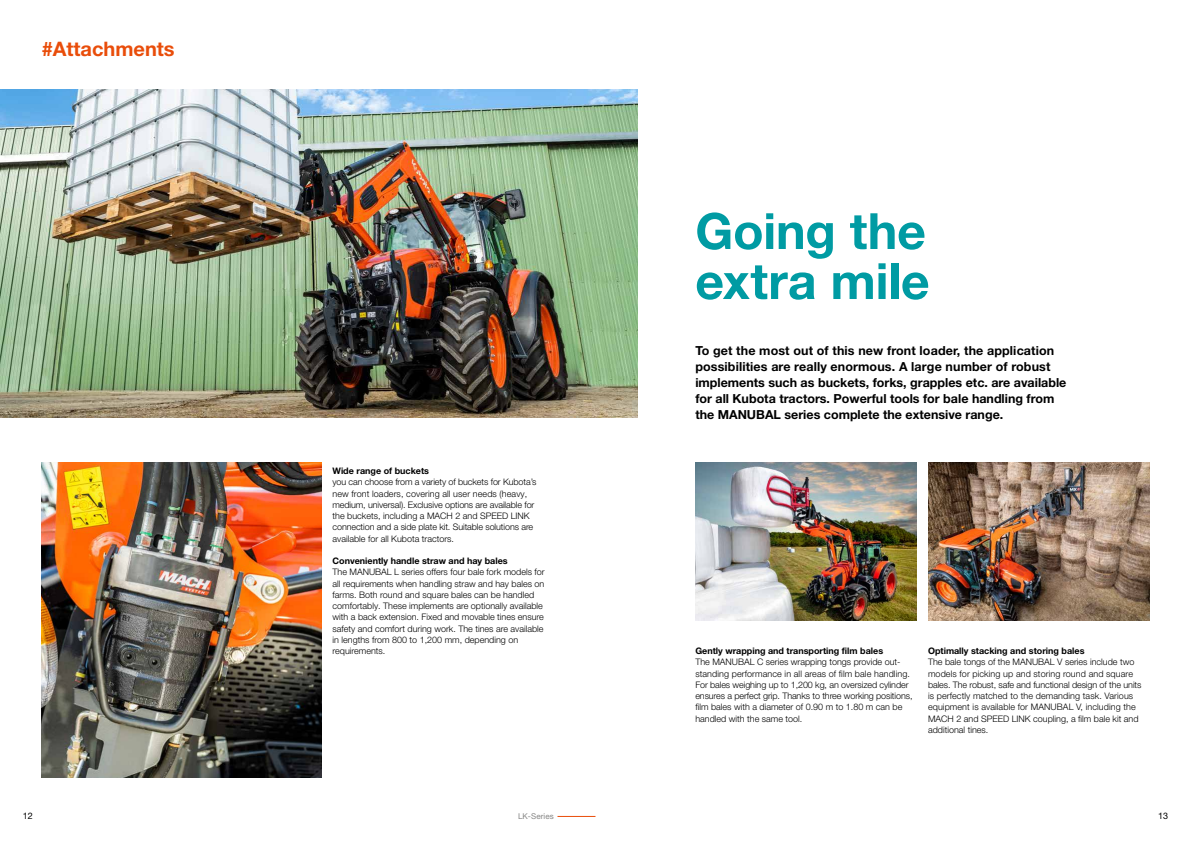
<style>
.page{position:relative;width:1191px;height:842px;background:#fff}
.page>*{position:absolute;margin:0;border:0;box-sizing:border-box;transform-origin:0 0}
.t1{font:700 50px/50px "Helvetica Neue LT Pro";letter-spacing:-.005em;color:#009ba3}
.t2{font:700 20px "Helvetica Neue LT Pro";color:#e94d0a}
.t3{font:700 12.5px/16px "Helvetica Neue LT Pro";color:#000}
.t4{font:300 9px/11.2px "Helvetica Neue LT Pro";color:#000}
.t5{font:700 9px "Helvetica Neue LT Pro";color:#000}
.t6{font:9px "Helvetica Neue LT Pro";color:#000}
.t7{font:8px "Helvetica Neue LT Pro";letter-spacing:.01em;color:#878786}
</style>
<div class="page">
<img style="left:928px;top:463px;width:221px;height:157px">
<img style="left:0;top:89px;width:637px;height:329px">
<img style="left:695px;top:463px;width:221px;height:157px">
<img style="left:42px;top:463px;width:279px;height:315px">
<hr style="left:557px;top:816px;width:38px;height:1px;background:#e94d0a">
<h2 class="t2" style="left:42px;top:36px;width:134px">#Attachments</h2>
<p class="t5" style="left:332px;top:465px;width:98px">Wide range of buckets</p>
<p class="t4" style="left:332px;top:476px;width:205px">you can choose from a variety of buckets for Kubota’s new front loaders, covering all user needs (heavy, medium, universal). Exclusive options are available for the buckets, including a MACH 2 and SPEED LINK connection and a side plate kit. Suitable solutions are available for all Kubota tractors.</p>
<p class="t5" style="left:332px;top:555px;width:177px">Conveniently handle straw and hay bales</p>
<p class="t4" style="left:332px;top:566px;width:214px">The MANUBAL L series offers four bale fork models for all requirements when handling straw and hay bales on farms. Both round and square bales can be handled comfortably. These implements are optionally available with a back extension. Fixed and movable tines ensure safety and comfort during work. The tines are available in lengths from 800 to 1,200 mm, depending on requirements.</p>
<h1 class="t1" style="left:695px;top:205px;width:236px">Going the extra mile</h1>
<p class="t3" style="left:695px;top:342px;width:372px">To get the most out of this new front loader, the application possibilities are really enormous. A large number of robust implements such as buckets, forks, grapples etc. are available for all Kubota tractors. Powerful tools for bale handling from the MANUBAL series complete the extensive range.</p>
<p class="t5" style="left:695px;top:645px;width:189px">Gently wrapping and transporting film bales</p>
<p class="t4" style="left:695px;top:656px;width:219px">The MANUBAL C series wrapping tongs provide out&shy;standing performance in all areas of film bale handling.<br>For bales weighing up to 1,200 kg, an oversized cylinder ensures a perfect grip. Thanks to three working positions, film bales with a diameter of 0.90 m to 1.80 m can be handled with the same tool.</p>
<p class="t5" style="left:928px;top:645px;width:158px">Optimally stacking and storing bales</p>
<p class="t4" style="left:928px;top:656px;width:215px">The bale tongs of the MANUBAL V series include two models for picking up and storing round and square bales. The robust, safe and functional design of the units is perfectly matched to the demanding task. Various equipment is available for MANUBAL V, including the MACH 2 and SPEED LINK coupling, a film bale kit and additional tines.</p>
<p class="t6" style="left:23px;top:810px;width:12px">12</p>
<p class="t7" style="left:518px;top:811px;width:37px">LK-Series</p>
<p class="t6" style="left:1158px;top:810px;width:12px">13</p>
</div>
